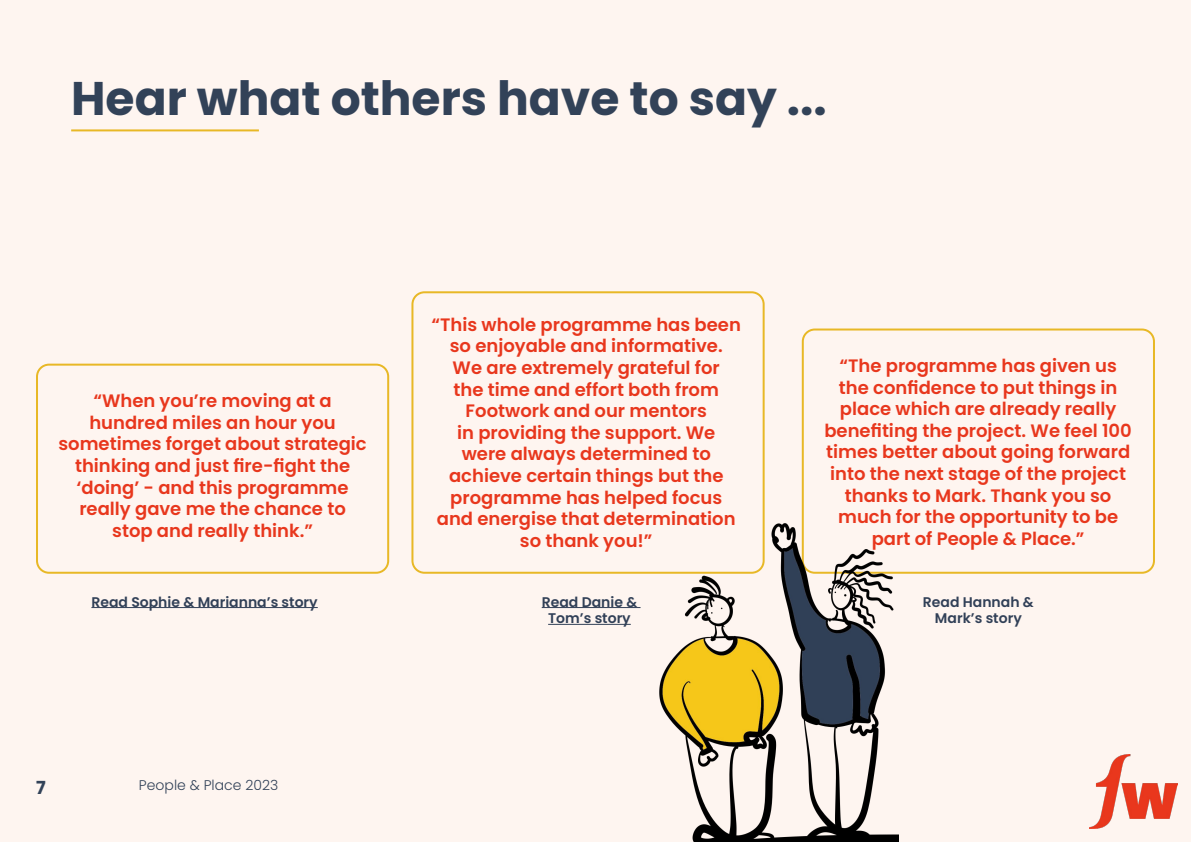
<style>
.page{position:relative;width:1191px;height:842px;background:#fef5f0}
.page>*{position:absolute;margin:0;border:0;box-sizing:border-box;transform-origin:0 0}
.t1{font:700 47.1px "Poppins";color:#324258}
.t2{font:600 18px/21.6px "Poppins";color:#e8371d;text-align:center}
.t3{font:700 18px "Poppins";color:#324258}
.t4{font:600 14px/16.8px "Poppins";color:#314057;text-align:center}
.t5{font:300 14px "Poppins";color:#324258}
</style>
<div class="page">
<img style="left:1089px;top:755px;width:88px;height:73px">
<hr style="left:71px;top:129px;width:188px;height:2px;background:#e8b826">
<hr style="left:91px;top:607px;width:227px;height:1px;background:#314057">
<hr style="left:542px;top:607px;width:98px;height:1px;background:#314057">
<hr style="left:548px;top:624px;width:83px;height:1px;background:#314057">
<div style="left:801px;top:328px;width:354px;height:246px;border:2px solid #e8b826;border-radius:12px"></div>
<div style="left:36px;top:364px;width:353px;height:210px;border:2px solid #e8b826;border-radius:12px"></div>
<div style="left:411px;top:291px;width:353px;height:283px;border:2px solid #e8b826;border-radius:12px"></div>
<img style="left:647px;top:511px;width:251px;height:331px">
<h1 class="t1" style="left:71px;top:71px;width:757px">Hear what others have to say ...</h1>
<p class="t2" style="left:58px;top:390px;width:310px">“When you’re moving at a hundred miles an hour you sometimes forget about strategic thinking and just fire-fight the ‘doing’ - and this programme really gave me the chance to stop and really think.”</p>
<p class="t2" style="left:431px;top:314px;width:311px">“This whole programme has been so enjoyable and informative.<br>We are extremely grateful for<br>the time and effort both from<br>Footwork and our mentors<br>in providing the support. We<br>were always determined to achieve certain things but the programme has helped focus and energise that determination so thank you!”</p>
<p class="t2" style="left:824px;top:355px;width:309px">“The programme has given us the confidence to put things in place which are already really benefiting the project. We feel 100 times better about going forward into the next stage of the project thanks to Mark. Thank you so much for the opportunity to be part of People &amp; Place.”</p>
<p class="t4" style="left:91px;top:593px;width:228px">Read Sophie &amp; Marianna’s story</p>
<p class="t4" style="left:542px;top:593px;width:97px">Read Danie &amp;<br>Tom’s story</p>
<p class="t4" style="left:923px;top:593px;width:112px">Read Hannah &amp;<br>Mark’s story</p>
<p class="t3" style="left:36px;top:778px;width:11px">7</p>
<p class="t5" style="left:139px;top:777px;width:141px">People &amp; Place 2023</p>
</div>
